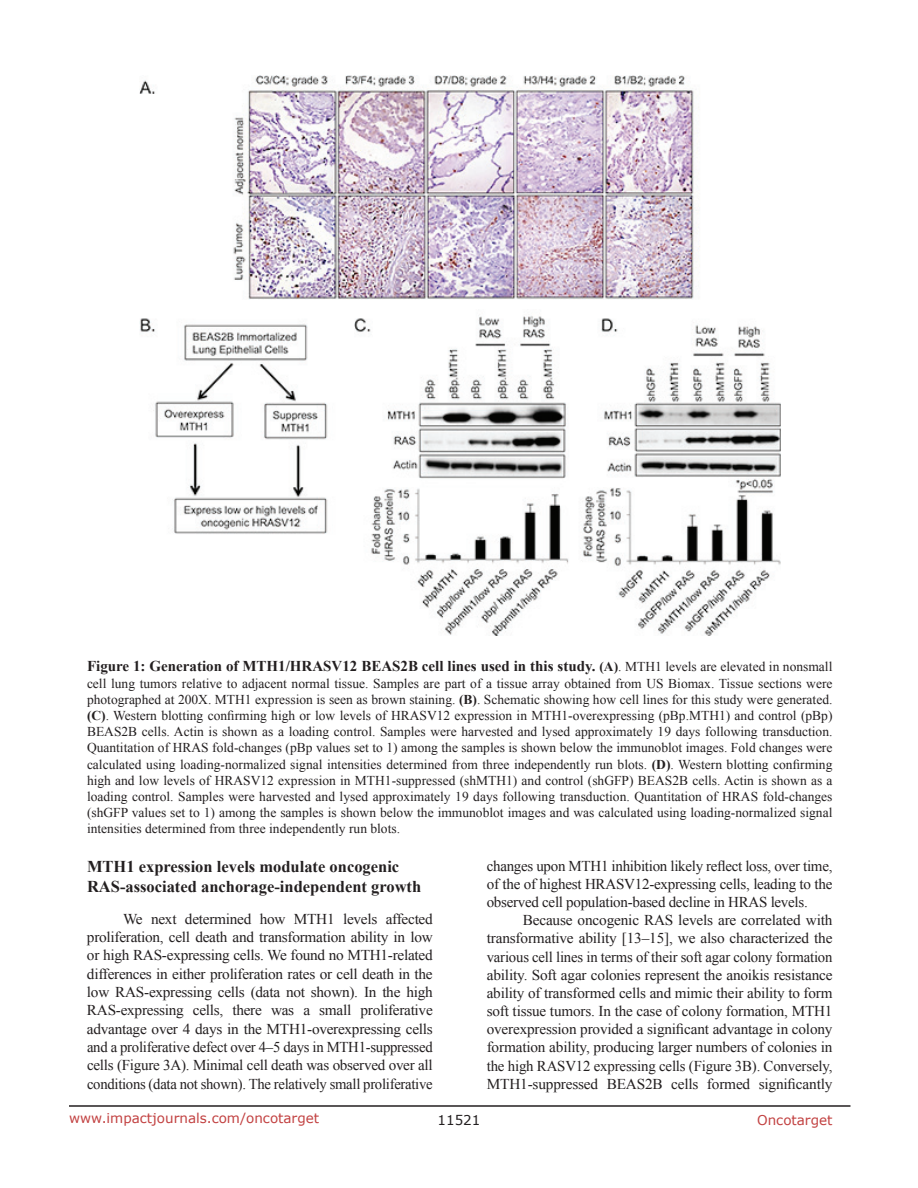
<style>
.page{position:relative;width:918px;height:1188px;background:#fff}
.page>*{position:absolute;margin:0;border:0;box-sizing:border-box;transform-origin:0 0}
.t1{font:700 16.5px/20.1px "Times New Roman";color:#231f20}
.t2{font:15px/18.1px "Times New Roman";letter-spacing:-.02em;color:#231f20;text-align:justify}
.t3{font:700 15px "Times New Roman";color:#231f20}
.t4{font:13.5px/16.2px "Times New Roman";color:#231f20;text-align:justify}
.t5{font:13.5px "Verdana";color:#c24141}
.t6{font:13.5px "Verdana";color:#231f20}
.s1{font-size:13.5px}
.s2{font-weight:400;font-size:13.5px}
.s3{font-weight:700}
</style>
<div class="page">
<hr style="left:69px;top:1105px;width:781px;height:2px;background:#231f20">
<img style="left:139px;top:76px;width:641px;height:560px">
<p class="t3" style="left:87px;top:656px;width:747px">Figure 1: Generation of MTH1/HRASV12 BEAS2B cell lines used in this study. <span class="s1">(A)</span><span class="s2">. MTH1 levels are elevated in nonsmall</span></p>
<p class="t4" style="left:87px;top:675px;width:747px">cell lung tumors relative to adjacent normal tissue. Samples are part of a tissue array obtained from US Biomax. Tissue sections were photographed at 200X. MTH1 expression is seen as brown staining. <span class="s3">(B)</span>. Schematic showing how cell lines for this study were generated. <span class="s3">(C)</span>. Western blotting confirming high or low levels of HRASV12 expression in MTH1-overexpressing (pBp.MTH1) and control (pBp)<br>BEAS2B cells. Actin is shown as a loading control. Samples were harvested and lysed approximately 19 days following transduction.<br>Quantitation of HRAS fold-changes (pBp values set to 1) among the samples is shown below the immunoblot images. Fold changes were calculated using loading-normalized signal intensities determined from three independently run blots. <span class="s3">(D)</span>. Western blotting confirming high and low levels of HRASV12 expression in MTH1-suppressed (shMTH1) and control (shGFP) BEAS2B cells. Actin is shown as a loading control. Samples were harvested and lysed approximately 19 days following transduction. Quantitation of HRAS fold-changes (shGFP values set to 1) among the samples is shown below the immunoblot images and was calculated using loading-normalized signal intensities determined from three independently run blots.</p>
<p class="t1" style="left:87px;top:856px;width:336px">MTH1 expression levels modulate oncogenic<br>RAS-associated anchorage-independent growth</p>
<p class="t2" style="left:87px;top:909px;width:347px;text-indent:36px">We next determined how MTH1 levels affected proliferation, cell death and transformation ability in low or high RAS-expressing cells. We found no MTH1-related differences in either proliferation rates or cell death in the low RAS-expressing cells (data not shown). In the high RAS-expressing cells, there was a small proliferative advantage over 4 days in the MTH1-overexpressing cells and a proliferative defect over 4–5 days in MTH1-suppressed cells (Figure 3A). Minimal cell death was observed over all conditions (data not shown). The relatively small proliferative</p>
<p class="t2" style="left:487px;top:856px;width:347px">changes upon MTH1 inhibition likely reflect loss, over time, of the of highest HRASV12-expressing cells, leading to the observed cell population-based decline in HRAS levels.</p>
<p class="t2" style="left:487px;top:911px;width:347px;text-indent:36px">Because oncogenic RAS levels are correlated with transformative ability [13–15], we also characterized the various cell lines in terms of their soft agar colony formation ability. Soft agar colonies represent the anoikis resistance ability of transformed cells and mimic their ability to form soft tissue tumors. In the case of colony formation, MTH1 overexpression provided a significant advantage in colony formation ability, producing larger numbers of colonies in the high RASV12 expressing cells (Figure 3B). Conversely, MTH1-suppressed BEAS2B cells formed significantly</p>
<p class="t5" style="left:69px;top:1109px;width:252px">www.impactjournals.com/oncotarget</p>
<p class="t6" style="left:438px;top:1111px;width:44px">11521</p>
<p class="t5" style="left:757px;top:1111px;width:77px">Oncotarget</p>
</div>
